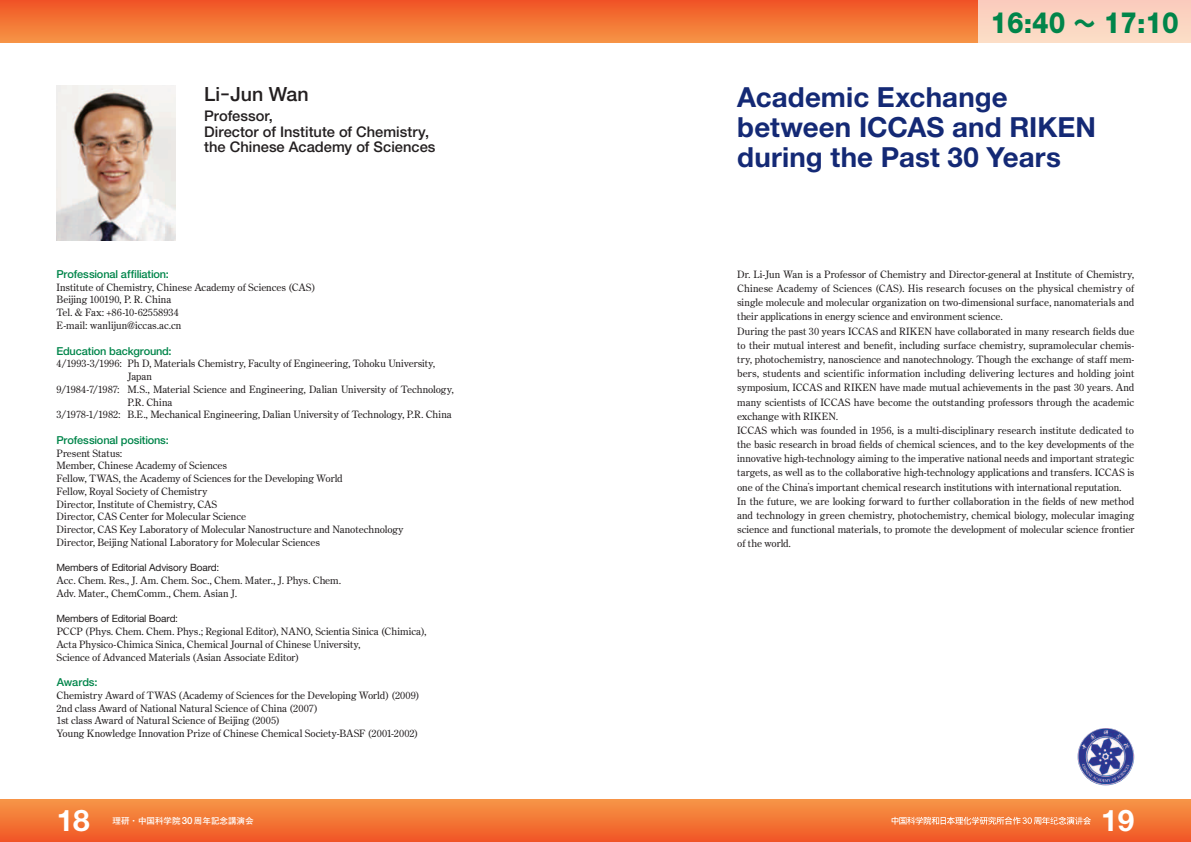
<style>
.page{position:relative;width:1191px;height:842px;background:#fff}
.page>*{position:absolute;margin:0;border:0;box-sizing:border-box;transform-origin:0 0}
.t1{font:700 29.8px "Helvetica Neue";color:#fff}
.t2{font:800 29.3px "Helvetica Neue";color:#00854a;scale:.9 1}
.t3{font:700 27.7px/29.8px "Helvetica Neue";letter-spacing:.005em;color:#142975}
.t4{font:500 19.6px "Helvetica Neue";color:#231f20}
.t5{font:500 14.7px/15.6px "Helvetica Neue";color:#231f20}
.t6{font:500 11px "Helvetica Neue";letter-spacing:-.015em;color:#00854a}
.t7{font:10px/14.2px "Century Old Style";color:#231f20}
.t8{font:10px "Helvetica Neue";letter-spacing:-.015em;color:#231f20}
.t9{font:700 8.5px "Futo Go B101 Pr 6 N";color:#fff}
.s1{font-size:17px}
.s2{font-size:26.8px}
.s3{font-family:"Gothic MB101 Pr 6 N";font-weight:700;font-size:25.5px}
.s4{font-family:"Ryumin Pr 6 N";font-size:9.6px}
.s5{font-family:"Koz Min Pro";font-weight:400;font-size:11.3px}
.s6{font-family:"Helvetica Neue";font-weight:500;font-size:9.8px}
</style>
<div class="page">
<div style="left:0;top:0;width:595px;height:43px;background:linear-gradient(to bottom,#f05325,#f69646)"></div>
<div style="left:0;top:799px;width:595px;height:43px;background:linear-gradient(to bottom,#f69747,#f05525)"></div>
<div style="left:595px;top:0;width:596px;height:43px;background:linear-gradient(to bottom,#f05325,#f69646)"></div>
<div style="left:595px;top:799px;width:596px;height:43px;background:linear-gradient(to bottom,#f69747,#f05525)"></div>
<div style="left:978px;top:0;width:213px;height:43px;background:#fbd5c2"></div>
<img style="left:1077px;top:728px;width:57px;height:57px;border-radius:28px">
<svg style="left:891px;top:817px;width:200px;height:8px"></svg>
<img style="left:57px;top:85px;width:119px;height:156px">
<h3 class="t4" style="left:204px;top:82px;width:106px">Li<span class="s1">-</span>Jun Wan</h3>
<h3 class="t5" style="left:204px;top:108px;width:233px">Professor,<br>Director of Institute of Chemistry, the Chinese Academy of Sciences</h3>
<p class="t6" style="left:56px;top:268px;width:114px">Professional affiliation:</p>
<p class="t7" style="left:57px;top:280px;width:260px;line-height:12.8px">Institute of Chemistry, Chinese Academy of Sciences (CAS)<br>Beijing 100190, P. R. China<br>Tel. &amp; Fax: +86-10-62558934<br>E-mail: wanlijun@iccas.ac.cn</p>
<p class="t6" style="left:56px;top:344px;width:117px">Education background:</p>
<p class="t7" style="left:57px;top:356px;width:380px">4/1993-3/1996: Ph D, Materials Chemistry, Faculty of Engineering, Tohoku University,</p>
<p class="t7" style="left:128px;top:369px;width:26px">Japan</p>
<p class="t7" style="left:57px;top:382px;width:399px">9/1984-7/1987: M.S., Material Science and Engineering, Dalian University of Technology,</p>
<p class="t7" style="left:127px;top:395px;width:46px">P.R. China</p>
<p class="t7" style="left:57px;top:407px;width:396px">3/1978-1/1982: B.E., Mechanical Engineering, Dalian University of Technology, P.R. China</p>
<p class="t6" style="left:56px;top:434px;width:114px">Professional positions:</p>
<p class="t7" style="left:57px;top:446px;width:348px;line-height:12.8px">Present Status:<br>Member, Chinese Academy of Sciences<br>Fellow, TWAS, the Academy of Sciences for the Developing World<br>Fellow, Royal Society of Chemistry<br>Director, Institute of Chemistry, CAS<br>Director, CAS Center for Molecular Science<br>Director, CAS Key Laboratory of Molecular Nanostructure and Nanotechnology Director, Beijing National Laboratory for Molecular Sciences</p>
<p class="t8" style="left:57px;top:562px;width:164px">Members of Editorial Advisory Board:</p>
<p class="t7" style="left:57px;top:574px;width:286px;line-height:12.8px">Acc. Chem. Res., J. Am. Chem. Soc., Chem. Mater., J. Phys. Chem.<br>Adv. Mater., ChemComm., Chem. Asian J.</p>
<p class="t8" style="left:57px;top:613px;width:123px">Members of Editorial Board:</p>
<p class="t7" style="left:57px;top:625px;width:371px;line-height:12.8px">PCCP (Phys. Chem. Chem. Phys.; Regional Editor), NANO, Scientia Sinica (Chimica),<br>Acta Physico-Chimica Sinica, Chemical Journal of Chinese University,<br>Science of Advanced Materials (Asian Associate Editor)</p>
<p class="t6" style="left:57px;top:676px;width:42px">Awards:</p>
<p class="t7" style="left:56px;top:689px;width:365px;line-height:12.8px">Chemistry Award of TWAS (Academy of Sciences for the Developing World) (2009)<br>2nd class Award of National Natural Science of China (2007)<br>1st class Award of Natural Science of Beijing (2005)<br>Young Knowledge Innovation Prize of Chinese Chemical Society-BASF (2001-2002)</p>
<h2 class="t2" style="left:990px;top:5px;width:211px">16<span class="s2">:</span>40 <span class="s3">～</span> 17<span class="s2">:</span>10</h2>
<h3 class="t3" style="left:737px;top:82px;width:360px">Academic Exchange between ICCAS and RIKEN during the Past 30 Years</h3>
<p class="t7" style="left:737px;top:267px;width:399px">Dr. Li-Jun Wan is a Professor of Chemistry and Director-general at Institute of Chemistry, Chinese Academy of Sciences (CAS). His research focuses on the physical chemistry of single molecule and molecular organization on two-dimensional surface, nanomaterials and their applications in energy science and environment science.<br>During the past 30 years ICCAS and RIKEN have collaborated in many research fields due to their mutual interest and benefit, including surface chemistry, supramolecular chemis&shy;try, photochemistry, nanoscience and nanotechnology. Though the exchange of staff mem&shy;bers, students and scientific information including delivering lectures and holding joint symposium, ICCAS and RIKEN have made mutual achievements in the past 30 years. And many scientists of ICCAS have become the outstanding professors through the academic exchange with RIKEN.<br>ICCAS which was founded in 1956, is a multi-disciplinary research institute dedicated to the basic research in broad fields of chemical sciences, and to the key developments of the innovative high-technology aiming to the imperative national needs and important strategic targets, as well as to the collaborative high-technology applications and transfers. ICCAS is one of the China<span class="s4">ʼ</span>s important chemical research institutions with international reputation.<br>In the future, we are looking forward to further collaboration in the fields of new method and technology in green chemistry, photochemistry, chemical biology, molecular imaging science and functional materials, to promote the development of molecular science frontier of the world.</p>
<h1 class="t1" style="left:57px;top:802px;width:35px">18</h1>
<p class="t9" style="left:90px;top:814px;width:165px"><span class="s5">　　</span>理研・中国科学院<span class="s6">30</span>周年記念講演会</p>
<h1 class="t1" style="left:1101px;top:802px;width:35px">19</h1>
</div>
